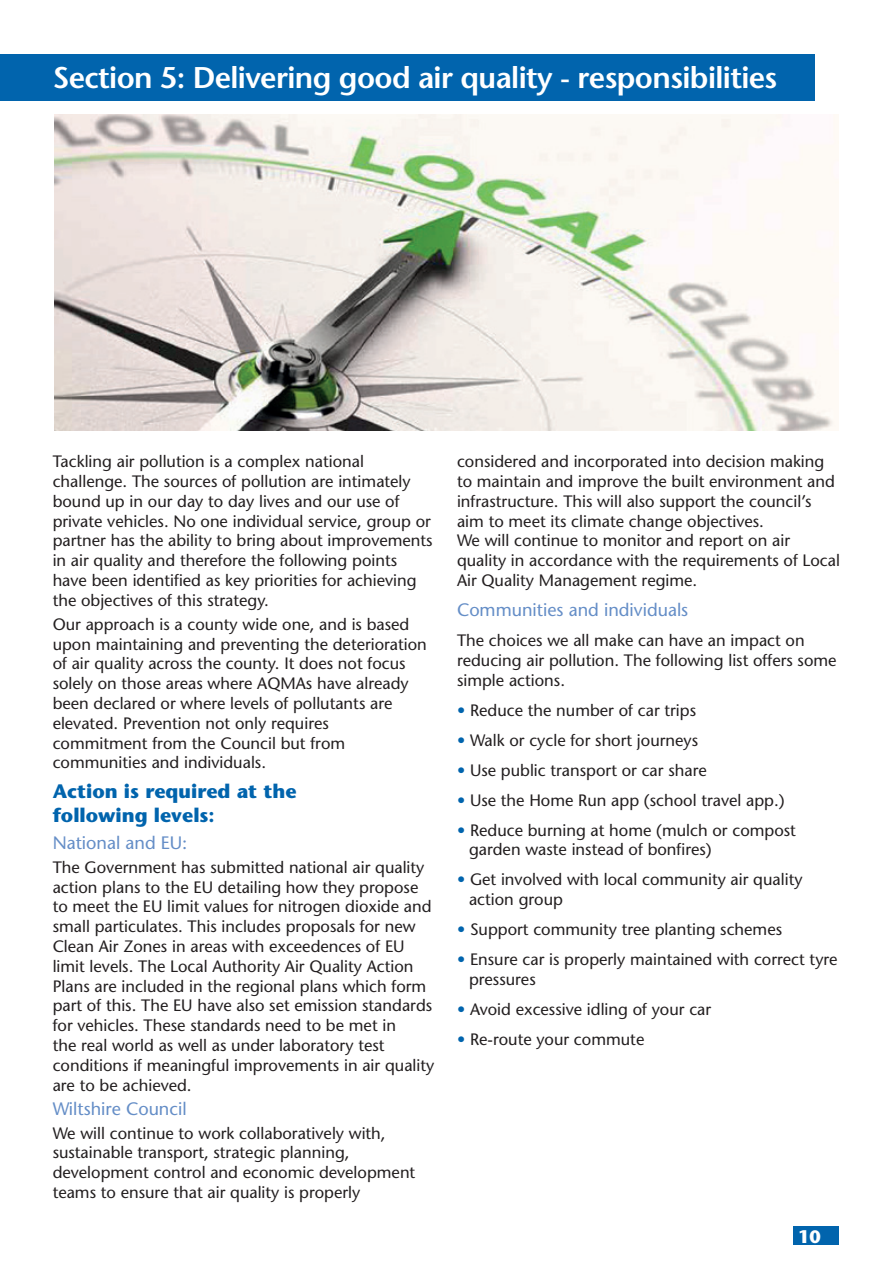
<style>
.page{position:relative;width:893px;height:1263px;background:#fff}
.page>*{position:absolute;margin:0;border:0;box-sizing:border-box;transform-origin:0 0}
.t1{font:600 30px "Stone Sans Std";letter-spacing:-.02em;color:#fff}
.t2{font:700 19.5px/23.4px "Stone Sans Std";color:#0164ad}
.t3{font:500 18px "Stone Sans Std";color:#658ec7}
.t4{font:700 18px "Stone Sans Std";color:#fff}
.t5{font:500 16.5px/19.8px "Stone Sans Std";color:#231f20}
.s1{color:#0164ad}
</style>
<div class="page">
<div style="left:793px;top:1226px;width:46px;height:19px;background:#0164ad"></div>
<div style="left:0;top:54px;width:814px;height:46px;background:#0164ad"></div>
<img style="left:54px;top:114px;width:785px;height:317px">
<hr style="left:892px;top:54px;width:1px;height:46px;background:#0164ad">
<h1 class="t1" style="left:53px;top:60px;width:726px">Section 5: Delivering good air quality - responsibilities</h1>
<p class="t5" style="left:53px;top:451px;width:381px">Tackling air pollution is a complex national challenge. The sources of pollution are intimately bound up in our day to day lives and our use of private vehicles. No one individual service, group or partner has the ability to bring about improvements in air quality and therefore the following points have been identified as key priorities for achieving the objectives of this strategy.</p>
<p class="t5" style="left:53px;top:614px;width:376px">Our approach is a county wide one, and is based upon maintaining and preventing the deterioration of air quality across the county. It does not focus solely on those areas where AQMAs have already been declared or where levels of pollutants are elevated. Prevention not only requires commitment from the Council but from communities and individuals.</p>
<p class="t2" style="left:53px;top:780px;width:245px">Action is required at the following levels:</p>
<p class="t3" style="left:53px;top:832px;width:136px">National and EU:</p>
<p class="t5" style="left:53px;top:857px;width:383px">The Government has submitted national air quality action plans to the EU detailing how they propose to meet the EU limit values for nitrogen dioxide and small particulates. This includes proposals for new Clean Air Zones in areas with exceedences of EU limit levels. The Local Authority Air Quality Action Plans are included in the regional plans which form part of this. The EU have also set emission standards for vehicles. These standards need to be met in<br>the real world as well as under laboratory test conditions if meaningful improvements in air quality are to be achieved.</p>
<p class="t3" style="left:53px;top:1098px;width:136px">Wiltshire Council</p>
<p class="t5" style="left:53px;top:1123px;width:364px">We will continue to work collaboratively with, sustainable transport, strategic planning, development control and economic development teams to ensure that air quality is properly</p>
<p class="t5" style="left:457px;top:451px;width:385px">considered and incorporated into decision making to maintain and improve the built environment and infrastructure. This will also support the council’s aim to meet its climate change objectives.<br>We will continue to monitor and report on air quality in accordance with the requirements of Local Air Quality Management regime.</p>
<p class="t3" style="left:457px;top:599px;width:233px">Communities and individuals</p>
<p class="t5" style="left:457px;top:630px;width:381px">The choices we all make can have an impact on reducing air pollution. The following list offers some simple actions.</p>
<p class="t5" style="left:457px;top:700px;width:241px"><span class="s1">•</span> Reduce the number of car trips</p>
<p class="t5" style="left:457px;top:730px;width:243px"><span class="s1">•</span> Walk or cycle for short journeys</p>
<p class="t5" style="left:457px;top:760px;width:251px"><span class="s1">•</span> Use public transport or car share</p>
<p class="t5" style="left:457px;top:790px;width:329px"><span class="s1">•</span> Use the Home Run app (school travel app.)</p>
<p class="t5" style="left:469px;top:820px;width:328px;text-indent:-12px"><span class="s1">•</span> Reduce burning at home (mulch or compost garden waste instead of bonfires)</p>
<p class="t5" style="left:469px;top:870px;width:335px;text-indent:-12px"><span class="s1">•</span> Get involved with local community air quality action group</p>
<p class="t5" style="left:457px;top:919px;width:327px"><span class="s1">•</span> Support community tree planting schemes</p>
<p class="t5" style="left:469px;top:949px;width:370px;text-indent:-12px"><span class="s1">•</span> Ensure car is properly maintained with correct tyre pressures</p>
<p class="t5" style="left:457px;top:999px;width:256px"><span class="s1">•</span> Avoid excessive idling of your car</p>
<p class="t5" style="left:457px;top:1029px;width:189px"><span class="s1">•</span> Re-route your commute</p>
<p class="t4" style="left:798px;top:1225px;width:24px">10</p>
</div>
